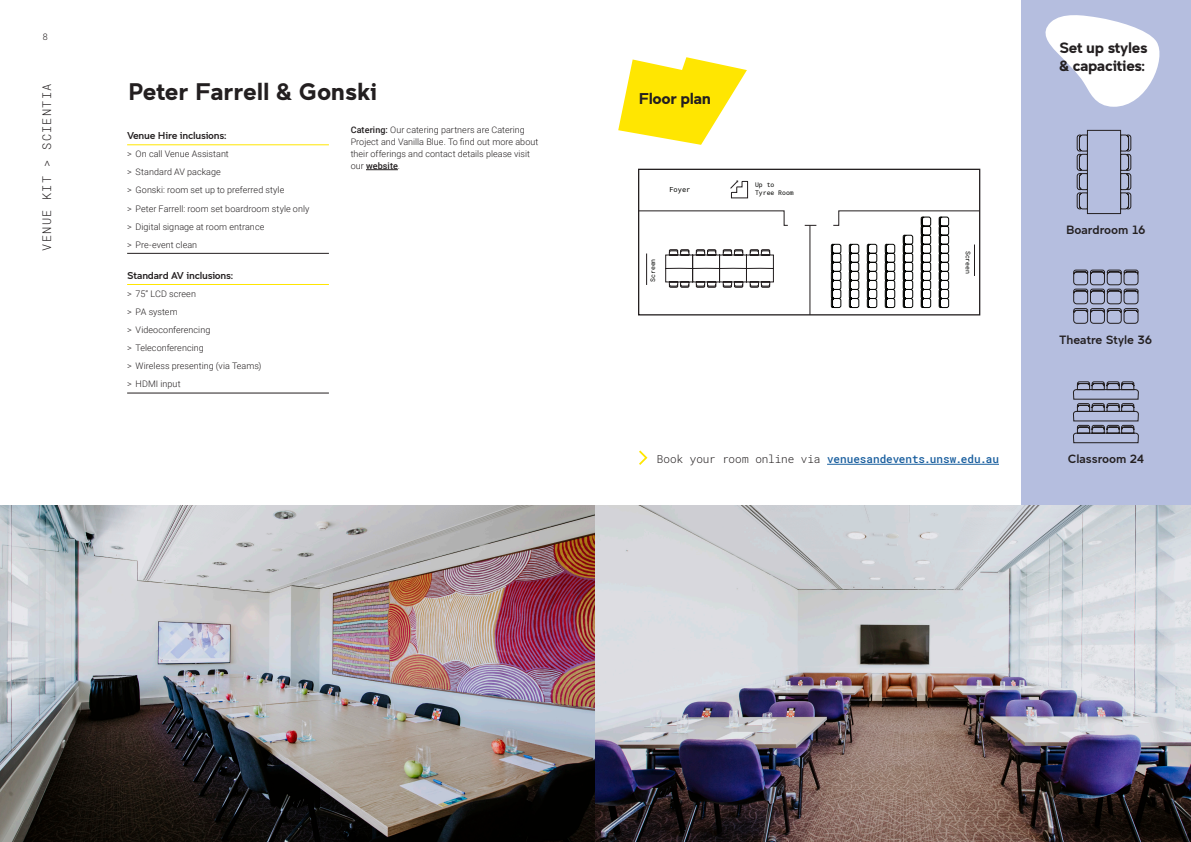
<style>
.page{position:relative;width:1191px;height:842px;background:#fff}
.page>*{position:absolute;margin:0;border:0;box-sizing:border-box;transform-origin:0 0}
.t1{font:700 24px "Clancy";color:#231f20}
.t2{font:700 15.6px "Clancy";letter-spacing:-.02em;color:#231f20}
.t3{font:700 15px/18px "Clancy";letter-spacing:-.02em;color:#231f20}
.t4{font:12px "Clancy";color:#231f20}
.t5{font:300 12px "Roboto Mono";letter-spacing:.1em;color:#231f20}
.Body_-_9{font:500 11px "Roboto Mono";color:#175d9e}
.t6{font:10px "Clancy";letter-spacing:-.02em;color:#231f20}
.Body_-_9_-_Medium_1_word{font:300 9px/12px "Roboto";letter-spacing:.005em;color:#231f20}
.t7{font:300 9px "Roboto Mono";color:#231f20}
.t8{font:7px "Roboto Mono";color:#040503}
.t9{font:6.5px/7.7px "Roboto Mono";color:#040503}
.s1{font-weight:500}
.s2{font-weight:300;color:#231f20}
</style>
<div class="page">
<div style="left:1021px;top:0;width:170px;height:505px;background:#b5bedf"></div>
<img style="left:0;top:505px;width:1191px;height:337px">
<svg style="left:618px;top:57px;width:129px;height:88px"></svg>
<svg style="left:1045px;top:15px;width:115px;height:92px"></svg>
<hr style="left:127px;top:253px;width:202px;height:1px;background:#231f20">
<hr style="left:127px;top:144px;width:202px;height:1px;background:#ffe601">
<hr style="left:127px;top:284px;width:202px;height:1px;background:#ffe601">
<hr style="left:127px;top:393px;width:202px;height:1px;background:#231f20">
<hr style="left:366px;top:169px;width:32px;height:1px;background:#231f20">
<svg style="left:1073px;top:381px;width:66px;height:63px"></svg>
<svg style="left:1076px;top:129px;width:56px;height:86px"></svg>
<svg style="left:639px;top:450px;width:9px;height:15px"></svg>
<svg style="left:638px;top:180px;width:342px;height:135px"></svg>
<hr style="left:646px;top:253px;width:1px;height:32px;background:#221d1e">
<hr style="left:974px;top:245px;width:1px;height:31px;background:#221d1e">
<svg style="left:1073px;top:269px;width:66px;height:55px"></svg>
<hr style="left:827px;top:464px;width:172px;height:1px;background:#175d9e">
<p class="t7" style="left:43px;top:30px;width:7px">8</p>
<p class="t5" style="left:38px;top:251px;width:168px;rotate:-90deg">VENUE KIT &gt; SCIENTIA</p>
<h2 class="t1" style="left:128px;top:77px;width:251px">Peter Farrell &amp; Gonski</h2>
<p class="t6" style="left:127px;top:130px;width:101px">Venue Hire inclusions:</p>
<p class="Body_-_9_-_Medium_1_word" style="left:127px;top:148px;width:103px">&gt; On call Venue Assistant</p>
<p class="Body_-_9_-_Medium_1_word" style="left:127px;top:166px;width:95px">&gt; Standard AV package</p>
<p class="Body_-_9_-_Medium_1_word" style="left:127px;top:184px;width:159px">&gt; Gonski: room set up to preferred style</p>
<p class="Body_-_9_-_Medium_1_word" style="left:127px;top:202px;width:184px">&gt; Peter Farrell: room set boardroom style only</p>
<p class="Body_-_9_-_Medium_1_word" style="left:127px;top:220px;width:139px">&gt; Digital signage at room entrance</p>
<p class="Body_-_9_-_Medium_1_word" style="left:127px;top:238px;width:72px">&gt; Pre-event clean</p>
<p class="t6" style="left:127px;top:270px;width:107px">Standard AV inclusions:</p>
<p class="Body_-_9_-_Medium_1_word" style="left:127px;top:287px;width:70px">&gt; 75” LCD screen</p>
<p class="Body_-_9_-_Medium_1_word" style="left:127px;top:305px;width:52px">&gt; PA system</p>
<p class="Body_-_9_-_Medium_1_word" style="left:127px;top:324px;width:85px">&gt; Videoconferencing</p>
<p class="Body_-_9_-_Medium_1_word" style="left:127px;top:342px;width:78px">&gt; Teleconferencing</p>
<p class="Body_-_9_-_Medium_1_word" style="left:127px;top:360px;width:136px">&gt; Wireless presenting (via Teams)</p>
<p class="Body_-_9_-_Medium_1_word" style="left:127px;top:378px;width:55px">&gt; HDMI input</p>
<p class="Body_-_9_-_Medium_1_word" style="left:351px;top:124px;width:189px"><span class="s1">Catering:</span> Our catering partners are Catering Project and Vanilla Blue. To find out more about their offerings and contact details please visit our <span class="s1">website</span>.</p>
<p class="t2" style="left:639px;top:89px;width:74px">Floor plan</p>
<p class="t8" style="left:669px;top:185px;width:23px">Foyer</p>
<p class="t9" style="left:648px;top:282px;width:25px;rotate:-90deg">Screen</p>
<p class="t9" style="left:755px;top:181px;width:40px">Up to<br>Tyree Room</p>
<p class="t9" style="left:972px;top:251px;width:25px;rotate:90deg">Screen</p>
<p class="Body_-_9" style="left:657px;top:452px;width:343px"><span class="s2">Book your room online via</span> venuesandevents.unsw.edu.au</p>
<p class="t3" style="left:1059px;top:38px;width:90px">Set up styles &amp; capacities:</p>
<p class="t4" style="left:1066px;top:223px;width:81px">Boardroom 16</p>
<p class="t4" style="left:1059px;top:333px;width:94px">Theatre Style 36</p>
<p class="t4" style="left:1067px;top:452px;width:78px">Classroom 24</p>
</div>
